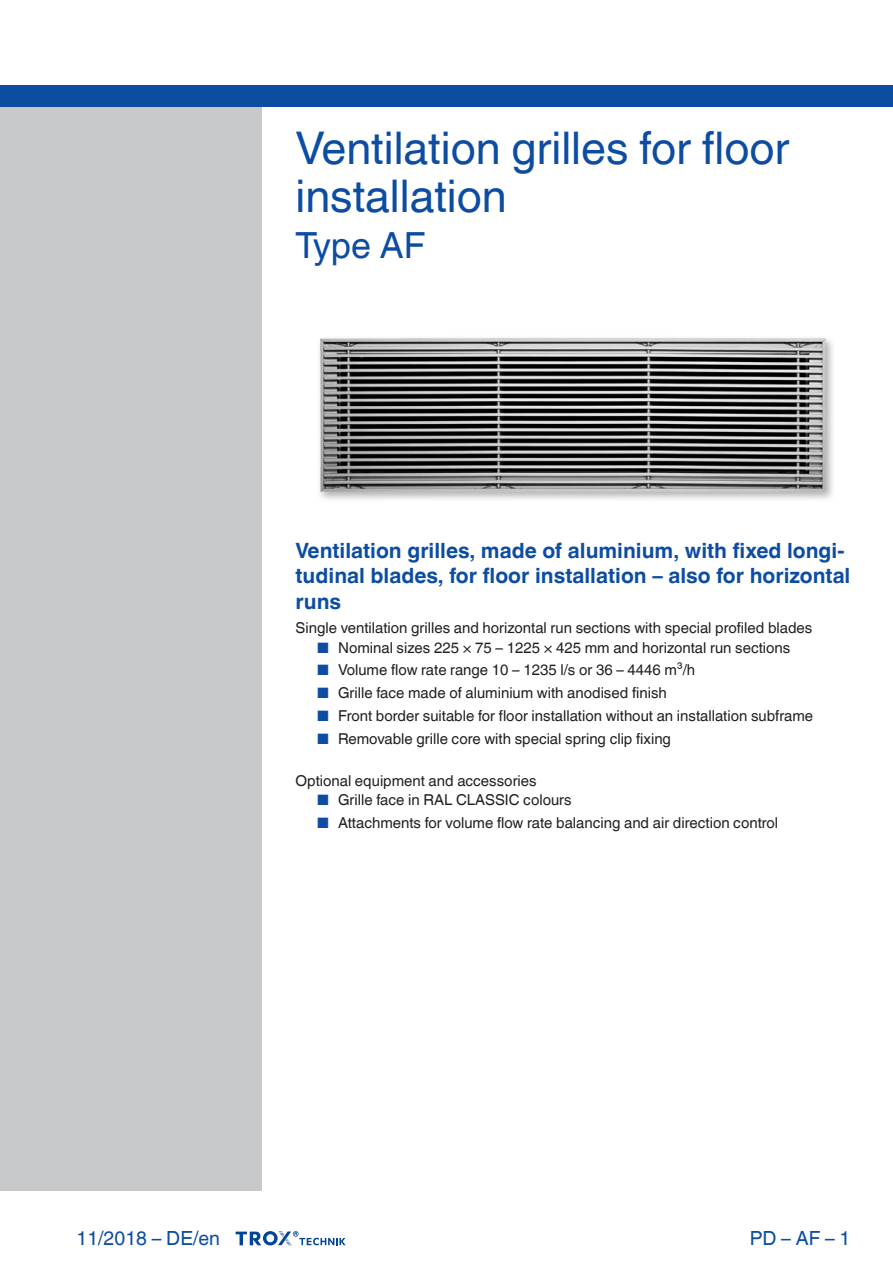
<style>
.page{position:relative;width:893px;height:1263px;background:#fff}
.page>*{position:absolute;margin:0;border:0;box-sizing:border-box;transform-origin:0 0}
.leaflet_head1{font:45px/48px "TROX Helvetica";color:#0d4da1}
.Standard_oben_links{font:36px "TROX Helvetica";color:#0d4da1}
.leaflet_intro_descr{font:700 21px/25.5px "TROX Helvetica";color:#0d4da1}
.country{font:19.5px "TROX Helvetica";color:#0d4da1}
.pagina_li-re{font:19.5px "TROX Helvetica";color:#0d4da1}
.leaflet_intro_descr-2{font:15px "TROX Helvetica";color:#231f20}
.s1{color:#0d4da1}
</style>
<div class="page">
<div style="left:0;top:106px;width:261px;height:1084px;background:#c7c8ca"></div>
<div style="left:0;top:85px;width:893px;height:21px;background:#0d4da1"></div>
<svg style="left:236px;top:1231px;width:110px;height:15px"></svg>
<img style="left:319px;top:338px;width:514px;height:162px">
<p class="leaflet_head1" style="left:296px;top:125px;width:495px">Ventilation grilles for floor installation</p>
<p class="Standard_oben_links" style="left:296px;top:224px;width:131px">Type AF</p>
<p class="leaflet_intro_descr" style="left:296px;top:538px;width:556px">Ventilation grilles, made of aluminium, with fixed longi&shy;tudinal blades, for floor installation – also for horizontal runs</p>
<p class="leaflet_intro_descr-2" style="left:296px;top:619px;width:518px">Single ventilation grilles and horizontal run sections with special profiled blades</p>
<p class="leaflet_intro_descr-2" style="left:317px;top:639px;width:475px"><span class="s1">■</span> Nominal sizes 225 × 75 – 1225 × 425 mm and horizontal run sections</p>
<p class="leaflet_intro_descr-2" style="left:317px;top:661px;width:380px"><span class="s1">■</span> Volume flow rate range 10 – 1235 l/s or 36 – 4446 m³/h</p>
<p class="leaflet_intro_descr-2" style="left:317px;top:684px;width:351px"><span class="s1">■</span> Grille face made of aluminium with anodised finish</p>
<p class="leaflet_intro_descr-2" style="left:317px;top:707px;width:498px"><span class="s1">■</span> Front border suitable for floor installation without an installation subframe</p>
<p class="leaflet_intro_descr-2" style="left:317px;top:729px;width:356px"><span class="s1">■</span> Removable grille core with special spring clip fixing</p>
<p class="leaflet_intro_descr-2" style="left:296px;top:772px;width:243px">Optional equipment and accessories</p>
<p class="leaflet_intro_descr-2" style="left:317px;top:791px;width:256px"><span class="s1">■</span> Grille face in RAL CLASSIC colours</p>
<p class="leaflet_intro_descr-2" style="left:317px;top:814px;width:463px"><span class="s1">■</span> Attachments for volume flow rate balancing and air direction control</p>
<p class="country" style="left:77px;top:1227px;width:145px">11/2018 – DE/en</p>
<p class="pagina_li-re" style="left:750px;top:1227px;width:102px">PD – AF – 1</p>
</div>
